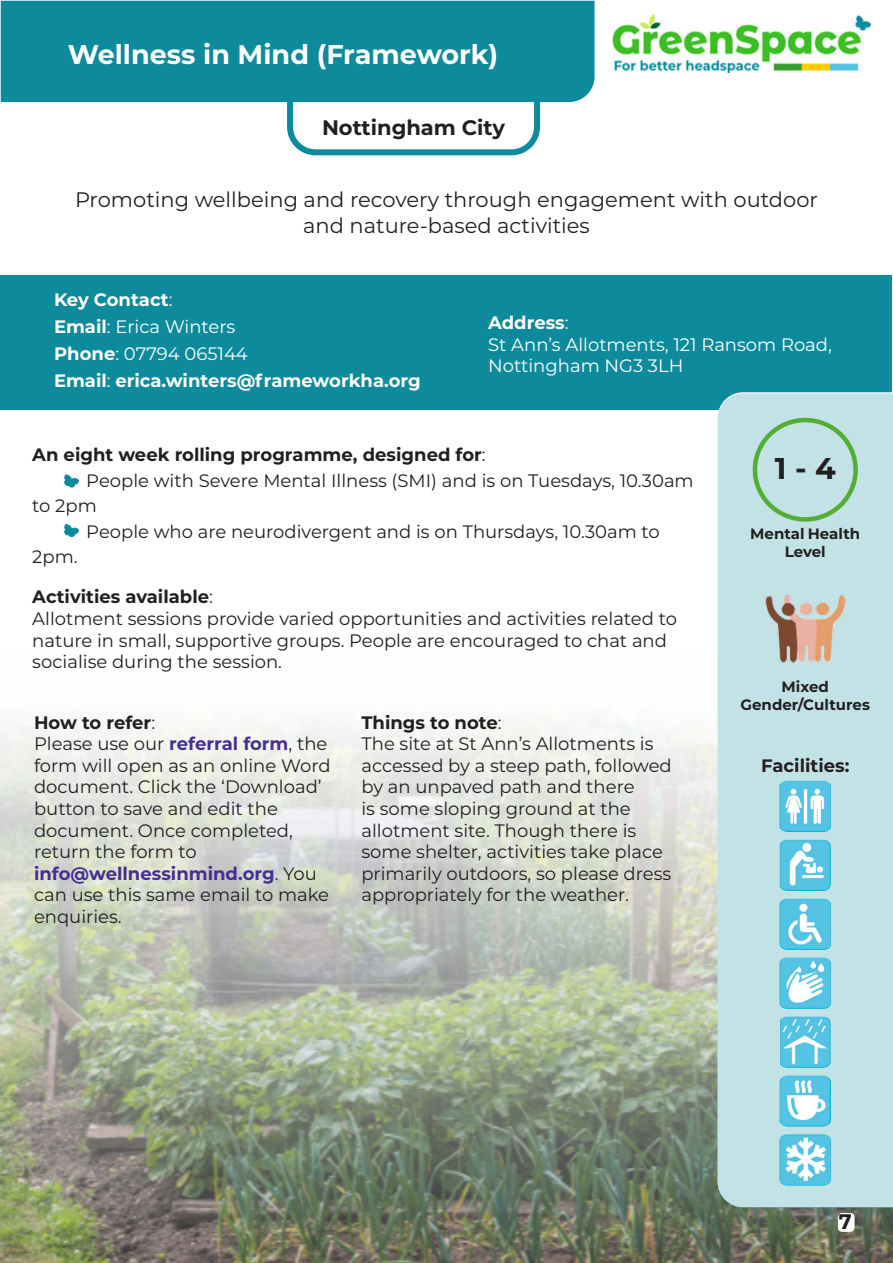
<style>
.page{position:relative;width:893px;height:1263px;background:#fff}
.page>*{position:absolute;margin:0;border:0;box-sizing:border-box;transform-origin:0 0}
.heading{font:700 30px "Montserrat";color:#231f20}
.Provider_title{font:700 27px "Montserrat";color:#fff}
.t1{font:21px/25.2px "Montserrat";color:#231f20;text-align:center}
.heading-2{font:700 21px "Montserrat";color:#231f20}
.t2{font:18px/21.6px "Montserrat";color:#231f20}
.heading-3{font:700 18px "Montserrat";color:#231f20}
.t3{font:18px/21.6px "Montserrat";color:#fff}
.t4{font:700 18px "Montserrat";color:#fff}
.heading-4{font:700 15px "Montserrat";color:#231f20}
.s1{font-weight:400}
.s2{font-weight:700}
.s3{font-weight:700;color:#472e93}
</style>
<div class="page">
<img style="left:0;top:449px;width:893px;height:814px">
<div style="left:1px;top:275px;width:891px;height:134px;background:#0d8b9c"></div>
<img style="left:612px;top:15px;width:259px;height:57px">
<div style="left:718px;top:393px;width:175px;height:815px;background:#c3e2e6"></div>
<img style="left:780px;top:1017px;width:51px;height:51px">
<img style="left:779px;top:1134px;width:52px;height:51px">
<img style="left:780px;top:1076px;width:51px;height:50px">
<img style="left:779px;top:781px;width:52px;height:51px">
<img style="left:780px;top:840px;width:51px;height:51px">
<img style="left:779px;top:899px;width:52px;height:51px">
<img style="left:779px;top:958px;width:52px;height:51px">
<div style="left:753px;top:418px;width:105px;height:104px;border:4px solid #53af33;border-radius:50%"></div>
<img style="left:764px;top:588px;width:82px;height:82px">
<svg style="left:65px;top:475px;width:14px;height:12px"></svg>
<svg style="left:65px;top:524px;width:14px;height:13px"></svg>
<div style="left:1px;top:1px;width:594px;height:101px;background:#0d8b9c"></div>
<div style="left:287px;top:62px;width:253px;height:93px;border:6px solid #0d8b9c;border-radius:26px"></div>
<div style="left:838px;top:1213px;width:16px;height:19px;background:#fff;border-radius:4px"></div>
<p class="Provider_title" style="left:68px;top:35px;width:432px">Wellness in Mind (Framework)</p>
<p class="heading-2" style="left:322px;top:112px;width:185px">Nottingham City</p>
<p class="t1" style="left:75px;top:187px;width:744px">Promoting wellbeing and recovery through engagement with outdoor and nature-based activities</p>
<p class="t4" style="left:54px;top:287px;width:120px">Key Contact<span class="s1">:</span></p>
<p class="t3" style="left:54px;top:316px;width:183px"><span class="s2">Email</span>: Erica Winters</p>
<p class="t3" style="left:54px;top:343px;width:195px"><span class="s2">Phone</span>: 07794 065144</p>
<p class="t4" style="left:54px;top:368px;width:368px">Email<span class="s1">:</span> erica.winters@frameworkha.org</p>
<p class="t4" style="left:488px;top:310px;width:82px">Address<span class="s1">:</span></p>
<p class="t3" style="left:488px;top:333px;width:345px">St Ann’s Allotments, 121 Ransom Road,<br>Nottingham NG3 3LH</p>
<p class="heading-3" style="left:32px;top:442px;width:455px">An eight week rolling programme, designed for<span class="s1">:</span></p>
<p class="t2" style="left:32px;top:467px;width:663px;line-height:25.5px;text-indent:54px">People with Severe Mental Illness (SMI) and is on Tuesdays, 10.30am to 2pm</p>
<p class="t2" style="left:86px;top:520px;width:575px">People who are neurodivergent and is on Thursdays, 10.30am to</p>
<p class="t2" style="left:32px;top:545px;width:47px">2pm.</p>
<p class="heading-3" style="left:32px;top:584px;width:182px">Activities available<span class="s1">:</span></p>
<p class="t2" style="left:32px;top:607px;width:646px">Allotment sessions provide varied opportunities and activities related to nature in small, supportive groups. People are encouraged to chat and socialise during the session.</p>
<p class="heading-3" style="left:34px;top:709px;width:123px">How to refer<span class="s1">:</span></p>
<p class="t2" style="left:34px;top:732px;width:298px">Please use our <span class="s3">referral form</span>, the form will open as an online Word document. Click the ‘Download’ button to save and edit the document. Once completed, return the form to</p>
<p class="t2" style="left:34px;top:862px;width:297px"><span class="s3">info@wellnessinmind.org</span>. You can use this same email to make enquiries.</p>
<p class="heading-3" style="left:361px;top:709px;width:142px">Things to note<span class="s1">:</span></p>
<p class="t2" style="left:361px;top:732px;width:312px">The site at St Ann’s Allotments is accessed by a steep path, followed by an unpaved path and there<br>is some sloping ground at the allotment site. Though there is some shelter, activities take place primarily outdoors, so please dress appropriately for the weather.</p>
<p class="heading" style="left:775px;top:446px;width:62px">1 - 4</p>
<p class="heading-4" style="left:750px;top:522px;width:112px">Mental Health</p>
<p class="heading-4" style="left:785px;top:540px;width:43px">Level</p>
<p class="heading-4" style="left:782px;top:676px;width:49px">Mixed</p>
<p class="heading-4" style="left:741px;top:694px;width:131px">Gender/Cultures</p>
<p class="heading-3" style="left:761px;top:752px;width:90px">Facilities:</p>
<p class="heading-2" style="left:839px;top:1207px;width:15px">7</p>
</div>
